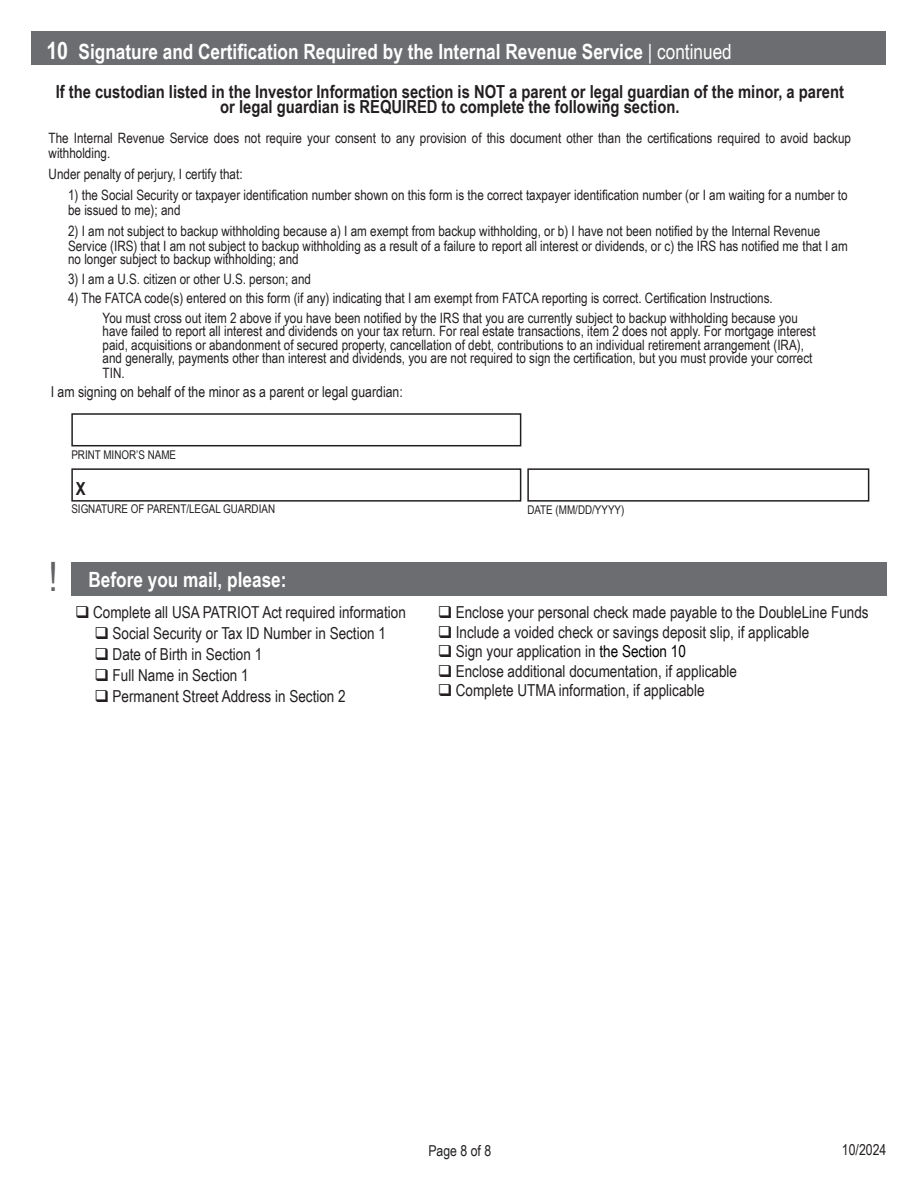
<style>
.page{position:relative;width:918px;height:1188px;background:#fff}
.page>*{position:absolute;margin:0;border:0;box-sizing:border-box;transform-origin:0 0}
.t1{font:40.5px "Arial Narrow";color:#636366}
.t2{font:700 24px "Arial Narrow";color:#fff}
.t3{font:700 21px "Arial Narrow";color:#fff}
.t4{font:700 18px/15px "Arial Narrow";color:#231f20;text-align:center}
.t5{font:16.5px "Arial Narrow";color:#231f20}
.t6{font:15px "Arial Narrow";color:#231f20}
.t7{font:14.25px/15px "Arial Narrow";color:#231f20}
.t8{font:12px "Arial Narrow";color:#231f20}
.s1{font-weight:400}
.s2{color:#000}
</style>
<div class="page">
<div style="left:71px;top:562px;width:815px;height:34px;background:#6c6d70"></div>
<div style="left:32px;top:32px;width:854px;height:33px;background:#6c6d70"></div>
<div style="left:71px;top:413px;width:450px;height:33px;border:2px solid #231f20"></div>
<div style="left:71px;top:468px;width:450px;height:34px;border:2px solid #231f20"></div>
<div style="left:527px;top:468px;width:342px;height:34px;border:2px solid #231f20"></div>
<p class="t2" style="left:46px;top:33px;width:23px">10</p>
<p class="t3" style="left:79px;top:35px;width:655px">Signature and Certification Required by the Internal Revenue Service <span class="s1">| continued</span></p>
<p class="t4" style="left:56px;top:83px;width:790px">If the custodian listed in the Investor Information section is NOT a parent or legal guardian of the minor, a parent or legal guardian is REQUIRED to complete the following section.</p>
<p class="t7" style="left:49px;top:130px;width:804px">The Internal Revenue Service does not require your consent to any provision of this document other than the certifications required to avoid backup withholding.</p>
<p class="t7" style="left:49px;top:166px;width:196px">Under penalty of perjury, I certify that:</p>
<p class="t7" style="left:68px;top:187px;width:781px">1) the Social Security or taxpayer identification number shown on this form is the correct taxpayer identification number (or I am waiting for a number to be issued to me); and</p>
<p class="t7" style="left:68px;top:223px;width:781px">2) I am not subject to backup withholding because a) I am exempt from backup withholding, or b) I have not been notified by the Internal Revenue<br>Service (IRS) that I am not subject to backup withholding as a result of a failure to report all interest or dividends, or c) the IRS has notified me that I am</p>
<p class="t7" style="left:68px;top:251px;width:232px">no longer subject to backup withholding; and</p>
<p class="t7" style="left:68px;top:271px;width:244px">3) I am a U.S. citizen or other U.S. person; and</p>
<p class="t7" style="left:68px;top:290px;width:706px">4) The FATCA code(s) entered on this form (if any) indicating that I am exempt from FATCA reporting is correct. Certification Instructions.</p>
<p class="t7" style="left:103px;top:310px;width:715px;line-height:13.5px">You must cross out item 2 above if you have been notified by the IRS that you are currently subject to backup withholding because you have failed to report all interest and dividends on your tax return. For real estate transactions, item 2 does not apply. For mortgage interest paid, acquisitions or abandonment of secured property, cancellation of debt, contributions to an individual retirement arrangement (IRA), and generally, payments other than interest and dividends, you are not required to sign the certification, but you must provide your correct</p>
<p class="t7" style="left:103px;top:365px;width:24px">TIN.</p>
<p class="t6" style="left:51px;top:381px;width:354px">I am signing on behalf of the minor as a parent or legal guardian:</p>
<p class="t8" style="left:71px;top:446px;width:106px">PRINT MINOR’S NAME</p>
<p class="t4" style="left:76px;top:480px;width:11px">X</p>
<p class="t8" style="left:71px;top:500px;width:205px">SIGNATURE OF PARENT/LEGAL GUARDIAN</p>
<p class="t8" style="left:527px;top:501px;width:99px">DATE (MM/DD/YYYY)</p>
<p class="t1" style="left:49px;top:547px;width:11px">!</p>
<p class="t3" style="left:88px;top:563px;width:200px">Before you mail, please:</p>
<p class="t5" style="left:75px;top:600px;width:332px">❑ Complete all USA PATRIOT Act required information</p>
<p class="t5" style="left:95px;top:621px;width:293px">❑ Social Security or Tax ID Number in Section 1</p>
<p class="t5" style="left:95px;top:642px;width:169px">❑ Date of Birth in Section 1</p>
<p class="t5" style="left:95px;top:663px;width:156px">❑ Full Name in Section 1</p>
<p class="t5" style="left:95px;top:684px;width:253px">❑ Permanent Street Address in Section 2</p>
<p class="t5" style="left:438px;top:600px;width:432px">❑ Enclose your personal check made payable to the DoubleLine Funds</p>
<p class="t5" style="left:438px;top:620px;width:373px">❑ Include a voided check or savings deposit slip, if applicable</p>
<p class="t5" style="left:438px;top:639px;width:250px">❑ Sign your application in <span class="s2">the Section 10</span></p>
<p class="t5" style="left:438px;top:659px;width:301px">❑ Enclose additional documentation, if applicable</p>
<p class="t5" style="left:438px;top:678px;width:268px">❑ Complete UTMA information, if applicable</p>
<p class="t6" style="left:428px;top:1139px;width:64px">Page 8 of 8</p>
<p class="t6" style="left:842px;top:1138px;width:46px">10/2024</p>
</div>
